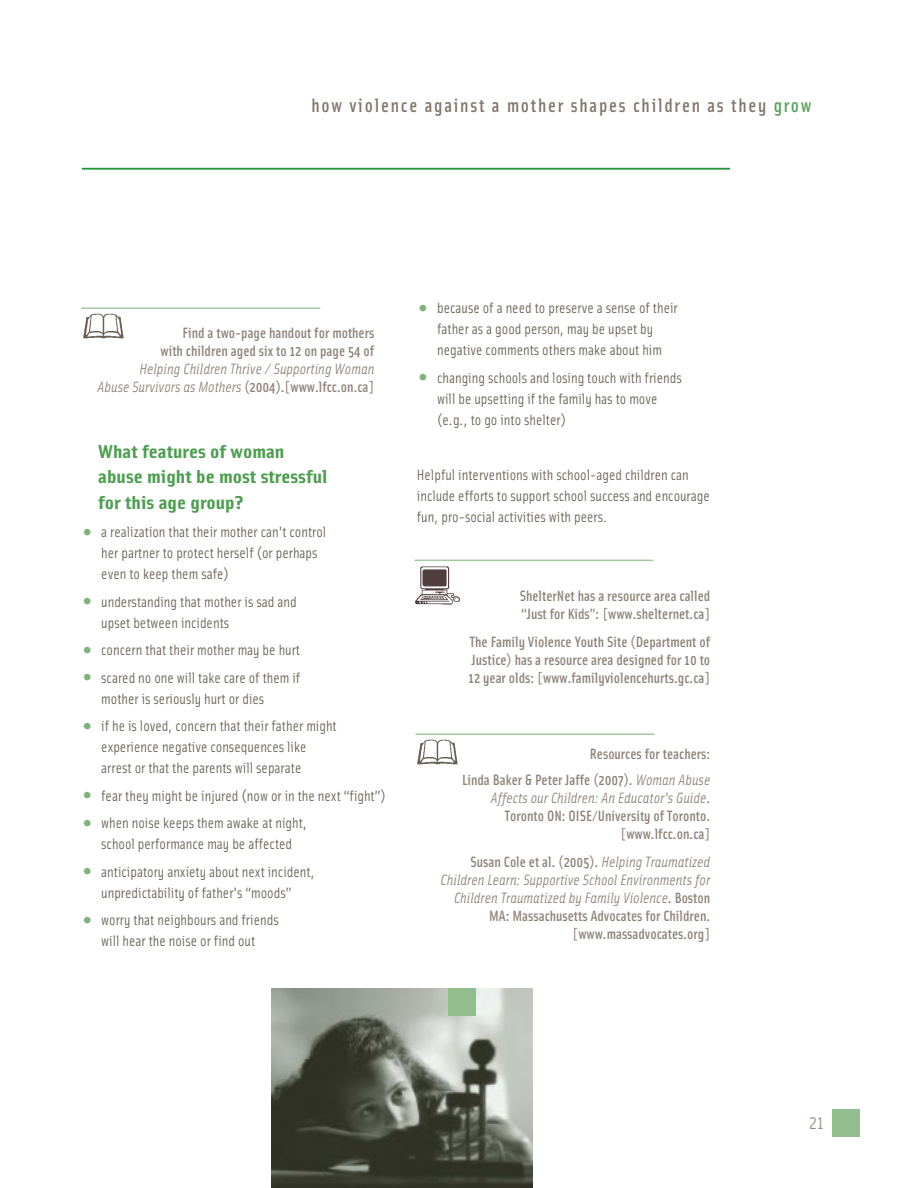
<style>
.page{position:relative;width:918px;height:1188px;background:#fff}
.page>*{position:absolute;margin:0;border:0;box-sizing:border-box;transform-origin:0 0}
.t1{font:500 19.5px "Solex";letter-spacing:.09em;color:#81766a}
.t2{font:19.5px "Solex";color:#9b8f85}
.t3{font:700 18.75px/25.5px "Solex";color:#4d9e4f;scale:1.2 1}
.t4{font:15px/21px "Solex";color:#686053}
.t5{font:500 15px/18px "Solex";color:#8d8277;text-align:right}
.t6{font:italic 15px/18px "Solex";color:#8d8277;text-align:right}
.s1{color:#57a257}
.s2{font-weight:500;font-style:normal}
.s3{font-size:36px;color:#7eb47a}
.s4{font-weight:400;font-style:italic}
</style>
<div class="page">
<hr style="left:82px;top:168px;width:648px;height:2px;background:#20933b">
<div style="left:832px;top:1110px;width:28px;height:27px;background:#91be8c"></div>
<img style="left:83px;top:313px;width:41px;height:26px">
<hr style="left:81px;top:308px;width:239px;height:1px;background:#a4c9a0">
<img style="left:417px;top:739px;width:41px;height:26px">
<hr style="left:415px;top:734px;width:239px;height:1px;background:#a4c9a0">
<img style="left:415px;top:566px;width:45px;height:39px">
<hr style="left:415px;top:560px;width:238px;height:1px;background:#a4c9a0">
<img style="left:272px;top:988px;width:260px;height:200px">
<div style="left:448px;top:989px;width:28px;height:27px;background:#91be8c"></div>
<h1 class="t1" style="left:311px;top:98px;width:502px">how violence against a mother shapes children as they <span class="s1">grow</span></h1>
<p class="t5" style="left:161px;top:325px;width:215px">Find a two-page handout for mothers with children aged six to 12 on page 54 of</p>
<p class="t6" style="left:98px;top:361px;width:278px">Helping Children Thrive / Supporting Woman<br>Abuse Survivors as Mothers <span class="s2">(2004).[www.lfcc.on.ca]</span></p>
<p class="t3" style="left:98px;top:440px;width:192px">What features of woman abuse might be most stressful for this age group?</p>
<p class="t4" style="left:101px;top:523px;width:227px;text-indent:-20px"><span class="s3">•</span> a realization that their mother can't control her partner to protect herself (or perhaps even to keep them safe)</p>
<p class="t4" style="left:101px;top:593px;width:197px;text-indent:-20px"><span class="s3">•</span> understanding that mother is sad and upset between incidents</p>
<p class="t4" style="left:81px;top:641px;width:221px"><span class="s3">•</span> concern that their mother may be hurt</p>
<p class="t4" style="left:101px;top:669px;width:201px;text-indent:-20px"><span class="s3">•</span> scared no one will take care of them if mother is seriously hurt or dies</p>
<p class="t4" style="left:101px;top:717px;width:237px;text-indent:-20px"><span class="s3">•</span> if he is loved, concern that their father might experience negative consequences like arrest or that the parents will separate</p>
<p class="t4" style="left:81px;top:787px;width:306px"><span class="s3">•</span> fear they might be injured (now or in the next “fight”)</p>
<p class="t4" style="left:81px;top:814px;width:228px;text-align:center"><span class="s3">•</span> when noise keeps them awake at night, school performance may be affected</p>
<p class="t4" style="left:81px;top:863px;width:235px;text-align:center"><span class="s3">•</span> anticipatory anxiety about next incident, unpredictability of father's “moods”</p>
<p class="t4" style="left:81px;top:911px;width:199px;text-align:center"><span class="s3">•</span> worry that neighbours and friends will hear the noise or find out</p>
<p class="t4" style="left:417px;top:299px;width:262px;text-align:center"><span class="s3">•</span> because of a need to preserve a sense of their father as a good person, may be upset by negative comments others make about him</p>
<p class="t4" style="left:437px;top:369px;width:246px;text-indent:-20px"><span class="s3">•</span> changing schools and losing touch with friends will be upsetting if the family has to move (e.g., to go into shelter)</p>
<p class="t4" style="left:417px;top:465px;width:295px">Helpful interventions with school-aged children can include efforts to support school success and encourage fun, pro-social activities with peers.</p>
<p class="t5" style="left:520px;top:588px;width:192px;text-align:left">ShelterNet has a resource area called “Just for Kids”: [www.shelternet.ca]</p>
<p class="t5" style="left:469px;top:634px;width:243px;text-align:justify">The Family Violence Youth Site (Department of Justice) has a resource area designed for 10 to 12 year olds: [www.familyviolencehurts.gc.ca]</p>
<p class="t5" style="left:462px;top:743px;width:250px;line-height:25.5px">Resources for teachers:<br>Linda Baker &amp; Peter Jaffe (2007). <span class="s4">Woman Abuse</span></p>
<p class="t5" style="left:491px;top:790px;width:221px"><span class="s4">Affects our Children: An Educator's Guide</span>.<br>Toronto ON: OISE/University of Toronto. [www.lfcc.on.ca]</p>
<p class="t6" style="left:441px;top:854px;width:271px"><span class="s2">Susan Cole et al. (2005).</span> Helping Traumatized Children Learn: Supportive School Environments for Children Traumatized by Family Violence<span class="s2">. Boston MA: Massachusetts Advocates for Children. [www.massadvocates.org]</span></p>
<h1 class="t2" style="left:809px;top:1115px;width:17px">21</h1>
</div>
